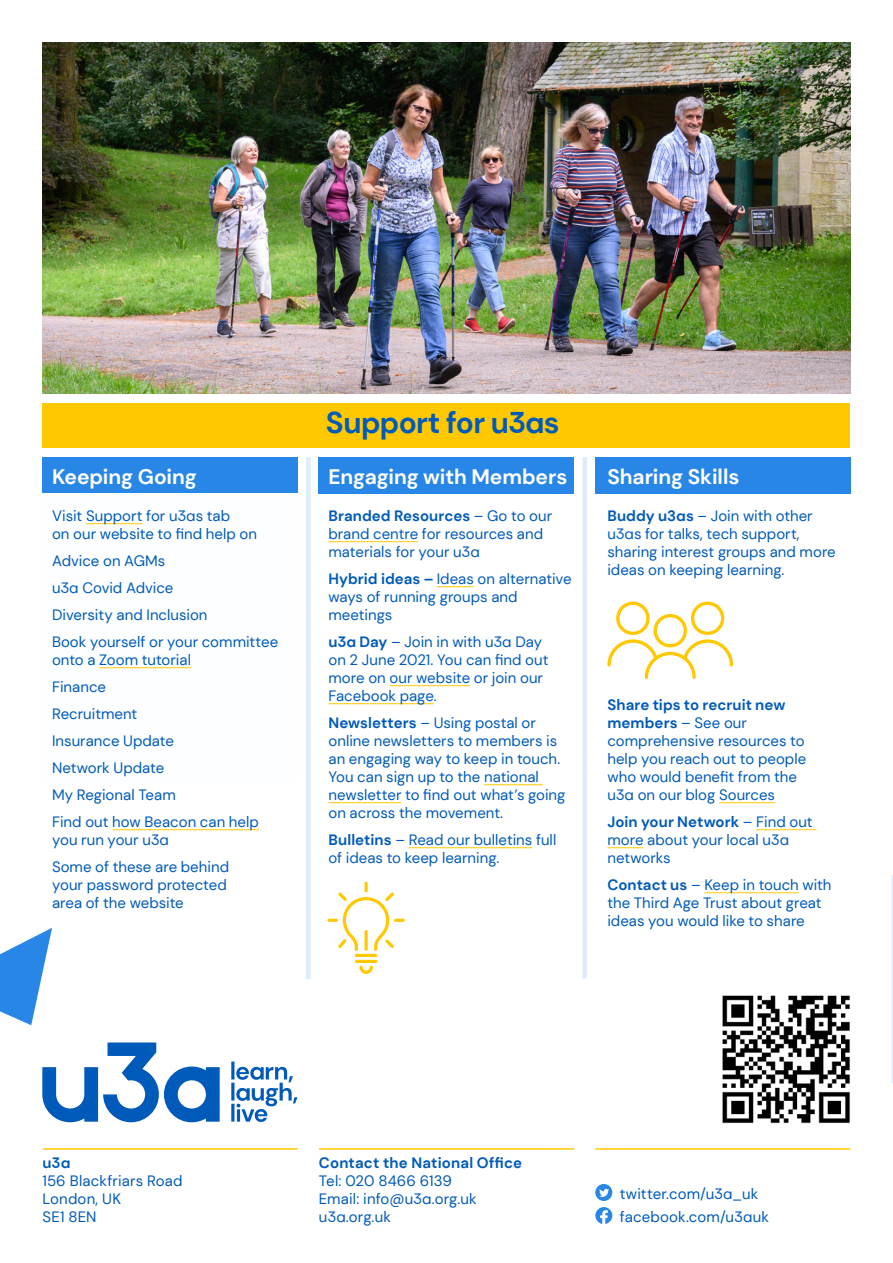
<style>
.page{position:relative;width:893px;height:1263px;background:#fff}
.page>*{position:absolute;margin:0;border:0;box-sizing:border-box;transform-origin:0 0}
.t1{font:700 30px "DM Sans";letter-spacing:-.025em;color:#005ab9}
.t2{font:700 21px "DM Sans";letter-spacing:-.005em;color:#fff}
.t3{font:15px/18px "DM Sans";color:#005ab9}
.t4{font:700 15px "DM Sans";letter-spacing:.01em;color:#005ab9}
.s1{font-weight:700}
</style>
<div class="page">
<div style="left:43px;top:403px;width:807px;height:45px;background:#ffc800"></div>
<div style="left:43px;top:457px;width:255px;height:36px;background:#2887e6"></div>
<div style="left:319px;top:457px;width:255px;height:36px;background:#2887e6"></div>
<div style="left:595px;top:457px;width:255px;height:36px;background:#2887e6"></div>
<hr style="left:86px;top:523px;width:56px;height:1px;background:#ffc800">
<hr style="left:99px;top:667px;width:92px;height:1px;background:#ffc800">
<hr style="left:112px;top:829px;width:147px;height:1px;background:#ffc800">
<hr style="left:328px;top:541px;width:90px;height:1px;background:#ffc800">
<hr style="left:437px;top:586px;width:37px;height:1px;background:#ffc800">
<hr style="left:389px;top:685px;width:81px;height:1px;background:#ffc800">
<hr style="left:328px;top:703px;width:106px;height:1px;background:#ffc800">
<hr style="left:484px;top:784px;width:59px;height:1px;background:#ffc800">
<hr style="left:328px;top:802px;width:73px;height:1px;background:#ffc800">
<hr style="left:409px;top:847px;width:123px;height:1px;background:#ffc800">
<hr style="left:719px;top:802px;width:56px;height:1px;background:#ffc800">
<hr style="left:756px;top:829px;width:60px;height:1px;background:#ffc800">
<hr style="left:607px;top:847px;width:36px;height:1px;background:#ffc800">
<hr style="left:704px;top:892px;width:95px;height:1px;background:#ffc800">
<div style="left:306px;top:457px;width:5px;height:522px;background:#dfedfb"></div>
<div style="left:582px;top:457px;width:5px;height:522px;background:#dfedfb"></div>
<hr style="left:891px;top:875px;width:2px;height:208px;background:#dfedfb">
<img style="left:43px;top:43px;width:807px;height:351px">
<svg style="left:327px;top:881px;width:78px;height:93px"></svg>
<svg style="left:607px;top:601px;width:127px;height:78px"></svg>
<svg style="left:595px;top:1207px;width:17px;height:17px"></svg>
<div style="left:595px;top:1184px;width:17px;height:17px;background:#2887e6;border-radius:50%"></div>
<svg style="left:599px;top:1189px;width:10px;height:8px"></svg>
<hr style="left:43px;top:1148px;width:255px;height:2px;background:#ffc800">
<hr style="left:319px;top:1148px;width:255px;height:2px;background:#ffc800">
<hr style="left:595px;top:1148px;width:255px;height:2px;background:#ffc800">
<svg style="left:42px;top:1042px;width:178px;height:80px"></svg>
<svg style="left:231px;top:1061px;width:66px;height:61px"></svg>
<svg style="left:0;top:928px;width:52px;height:97px"></svg>
<img style="left:722px;top:995px;width:128px;height:129px">
<h1 class="t1" style="left:326px;top:404px;width:235px">Support for u3as</h1>
<h2 class="t2" style="left:52px;top:464px;width:146px">Keeping Going</h2>
<h2 class="t2" style="left:328px;top:464px;width:240px">Engaging with Members</h2>
<h2 class="t2" style="left:607px;top:463px;width:134px">Sharing Skills</h2>
<p class="t3" style="left:52px;top:506px;width:206px">Visit Support for u3as tab<br>on our website to find help on</p>
<p class="t3" style="left:52px;top:547px;width:228px;line-height:27px">Advice on AGMs<br>u3a Covid Advice<br>Diversity and Inclusion<br>Book yourself or your committee</p>
<p class="t3" style="left:52px;top:646px;width:208px;line-height:27px">onto a Zoom tutorial<br>Finance<br>Recruitment<br>Insurance Update<br>Network Update<br>My Regional Team<br>Find out how Beacon can help</p>
<p class="t3" style="left:52px;top:826px;width:179px;line-height:27px">you run your u3a<br>Some of these are behind</p>
<p class="t3" style="left:52px;top:875px;width:176px">your password protected area of the website</p>
<p class="t3" style="left:328px;top:506px;width:225px"><span class="s1">Branded Resources</span> – Go to our brand centre for resources and materials for your u3a</p>
<p class="t3" style="left:328px;top:569px;width:245px"><span class="s1">Hybrid ideas –</span> Ideas on alternative ways of running groups and meetings</p>
<p class="t3" style="left:328px;top:632px;width:222px"><span class="s1">u3a Day</span> – Join in with u3a Day on 2 June 2021. You can find out more on our website or join our<br>Facebook page.</p>
<p class="t3" style="left:328px;top:713px;width:238px"><span class="s1">Newsletters</span> – Using postal or online newsletters to members is an engaging way to keep in touch.<br>You can sign up to the national newsletter to find out what’s going on across the movement.</p>
<p class="t3" style="left:328px;top:830px;width:229px"><span class="s1">Bulletins</span> – Read our bulletins full of ideas to keep learning.</p>
<p class="t3" style="left:607px;top:506px;width:230px"><span class="s1">Buddy u3as</span> – Join with other u3as for talks, tech support, sharing interest groups and more ideas on keeping learning.</p>
<p class="t3" style="left:607px;top:695px;width:200px"><span class="s1">Share tips to recruit new members</span> – See our comprehensive resources to help you reach out to people who would benefit from the u3a on our blog Sources</p>
<p class="t3" style="left:607px;top:812px;width:207px"><span class="s1">Join your Network</span> – Find out more about your local u3a networks</p>
<p class="t3" style="left:607px;top:875px;width:226px"><span class="s1">Contact us</span> – Keep in touch with the Third Age Trust about great ideas you would like to share</p>
<p class="t4" style="left:43px;top:1153px;width:29px">u3a</p>
<p class="t3" style="left:43px;top:1171px;width:142px">156 Blackfriars Road<br>London, UK<br>SE1 8EN</p>
<p class="t4" style="left:319px;top:1153px;width:205px">Contact the National Office</p>
<p class="t3" style="left:319px;top:1171px;width:159px">Tel: 020 8466 6139<br>Email: info@u3a.org.uk u3a.org.uk</p>
<p class="t3" style="left:620px;top:1182px;width:151px;line-height:22.8px">twitter.com/u3a_uk facebook.com/u3auk</p>
</div>
